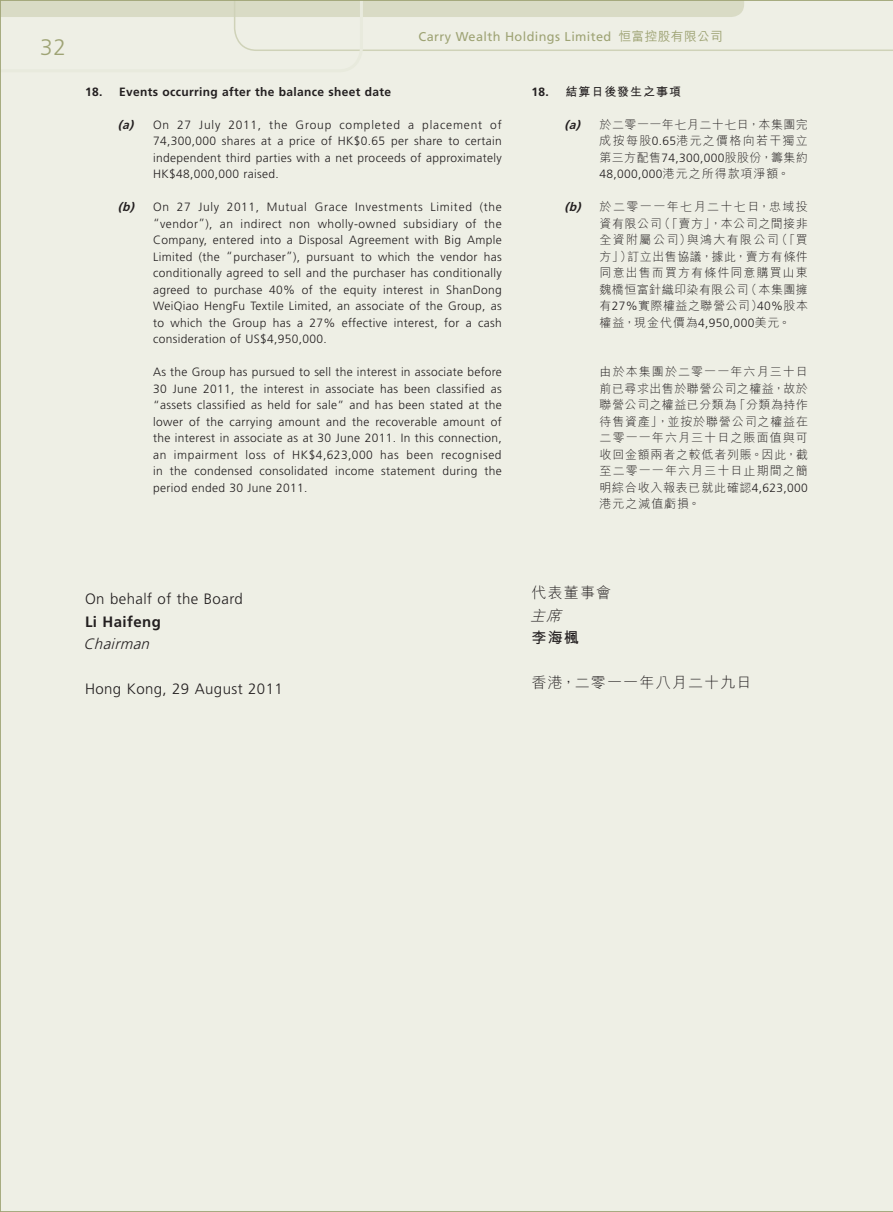
<style>
.page{position:relative;width:893px;height:1212px;background:#eeefe5}
.page>*{position:absolute;margin:0;border:0;box-sizing:border-box;transform-origin:0 0}
.t1{font:300 22.5px "Frutiger LT Std";color:#9ea374}
.Body_Text{font:300 15px "Frutiger LT Std";letter-spacing:.03em;color:#231f20}
.Body_Text-2{font:300 15px "M Hei HK";letter-spacing:.08em;color:#231f20}
.Body_Text-3{font:700 15px "Frutiger LT Std";color:#231f20}
.Body_Text-4{font:italic 300 15px "Frutiger LT Std";color:#231f20}
.Body_Text-5{font:700 15px "M Hei HK";color:#231f20}
.Body_Text-6{font:italic 300 15px "M Hei HK";color:#231f20}
.t2{font:12.75px "Frutiger LT Std";letter-spacing:.03em;color:#9ea374}
.C_Notes{font:300 12px/16.5px "Frutiger LT Std";letter-spacing:.03em;color:#231f20;text-align:justify}
.Notes{font:300 12px/16.5px "Frutiger LT Std";letter-spacing:.03em;color:#231f20;text-align:justify}
.C_Notes_HD2{font:300 12px/16.5px "M Hei HK";letter-spacing:.04em;color:#231f20;text-align:justify}
.Notes_HD2{font:300 12px/16.5px "Frutiger LT Std";letter-spacing:.03em;color:#231f20;text-align:justify}
.C_Notes-2{font:300 12px/16.5px "M Hei HK";letter-spacing:.08em;color:#231f20;text-align:justify}
.Notes_HD1{font:700 12px "Frutiger LT Std";letter-spacing:.03em;color:#231f20}
.C_Notes_HD1{font:700 12px "M Hei HK";letter-spacing:.08em;color:#231f20}
.s1{font-family:"M Hei HK";font-weight:500}
.s2{font-weight:700;font-style:italic}
.s3{font-family:"Frutiger LT Std"}
.s4{font-family:"Frutiger LT Std";font-weight:700;font-style:italic}
</style>
<div class="page">
<h1 class="t1" style="left:40px;top:35px;width:27px">32</h1>
<p class="t2" style="left:419px;top:29px;width:306px">Carry Wealth Holdings Limited <span class="s1">恒富控股有限公司</span></p>
<p class="Notes_HD1" style="left:85px;top:85px;width:308px">18. Events occurring after the balance sheet date</p>
<p class="Notes_HD2" style="left:153px;top:117px;width:350px;text-indent:-35px"><span class="s2">(a)</span> On 27 July 2011, the Group completed a placement of 74,300,000 shares at a price of HK$0.65 per share to certain independent third parties with a net proceeds of approximately HK$48,000,000 raised.</p>
<p class="C_Notes" style="left:153px;top:199px;width:350px;text-indent:-35px"><span class="s2">(b)</span> On 27 July 2011, Mutual Grace Investments Limited (the “vendor”), an indirect non wholly-owned subsidiary of the Company, entered into a Disposal Agreement with Big Ample Limited (the “purchaser”), pursuant to which the vendor has conditionally agreed to sell and the purchaser has conditionally agreed to purchase 40% of the equity interest in ShanDong WeiQiao HengFu Textile Limited, an associate of the Group, as to which the Group has a 27% effective interest, for a cash consideration of US$4,950,000.</p>
<p class="Notes" style="left:153px;top:364px;width:350px">As the Group has pursued to sell the interest in associate before 30 June 2011, the interest in associate has been classified as “assets classified as held for sale” and has been stated at the lower of the carrying amount and the recoverable amount of the interest in associate as at 30 June 2011. In this connection, an impairment loss of HK$4,623,000 has been recognised in the condensed consolidated income statement during the period ended 30 June 2011.</p>
<p class="C_Notes_HD1" style="left:531px;top:83px;width:151px"><span class="s3">18.</span> 結算日後發生之事項</p>
<p class="C_Notes_HD2" style="left:600px;top:116px;width:210px;text-indent:-35px"><span class="s4">(a)</span> 於二零一一年七月二十七日，本集團完成按每股<span class="s3">0.65</span>港元之價格向若干獨立第三方配售<span class="s3">74,300,000</span>股股份，籌集約<span class="s3">48,000,000</span>港元之所得款項淨額。</p>
<p class="C_Notes_HD2" style="left:600px;top:198px;width:210px;text-indent:-35px"><span class="s4">(b)</span> 於二零一一年七月二十七日，忠域投資有限公司（「賣方」，本公司之間接非全資附屬公司）與鴻大有限公司（「買方」）訂立出售協議，據此，賣方有條件同意出售而買方有條件同意購買山東魏橋恒富針織印染有限公司（本集團擁有<span class="s3">27%</span>實際權益之聯營公司）<span class="s3">40%</span>股本權益，現金代價為<span class="s3">4,950,000</span>美元。</p>
<p class="C_Notes-2" style="left:600px;top:363px;width:210px">由於本集團於二零一一年六月三十日前已尋求出售於聯營公司之權益，故於聯營公司之權益已分類為「分類為持作待售資產」，並按於聯營公司之權益在二零一一年六月三十日之賬面值與可收回金額兩者之較低者列賬。因此，截至二零一一年六月三十日止期間之簡明綜合收入報表已就此確認<span class="s3">4,623,000</span>港元之減值虧損。</p>
<p class="Body_Text" style="left:85px;top:591px;width:159px">On behalf of the Board</p>
<p class="Body_Text-3" style="left:85px;top:613px;width:77px">Li Haifeng</p>
<p class="Body_Text-4" style="left:83px;top:636px;width:72px">Chairman</p>
<p class="Body_Text" style="left:85px;top:681px;width:199px">Hong Kong, 29 August 2011</p>
<p class="Body_Text-2" style="left:531px;top:585px;width:81px">代表董事會</p>
<p class="Body_Text-6" style="left:530px;top:608px;width:37px">主席</p>
<p class="Body_Text-5" style="left:531px;top:627px;width:49px">李海楓</p>
<p class="Body_Text-2" style="left:531px;top:675px;width:221px">香港，二零一一年八月二十九日</p>
</div>
